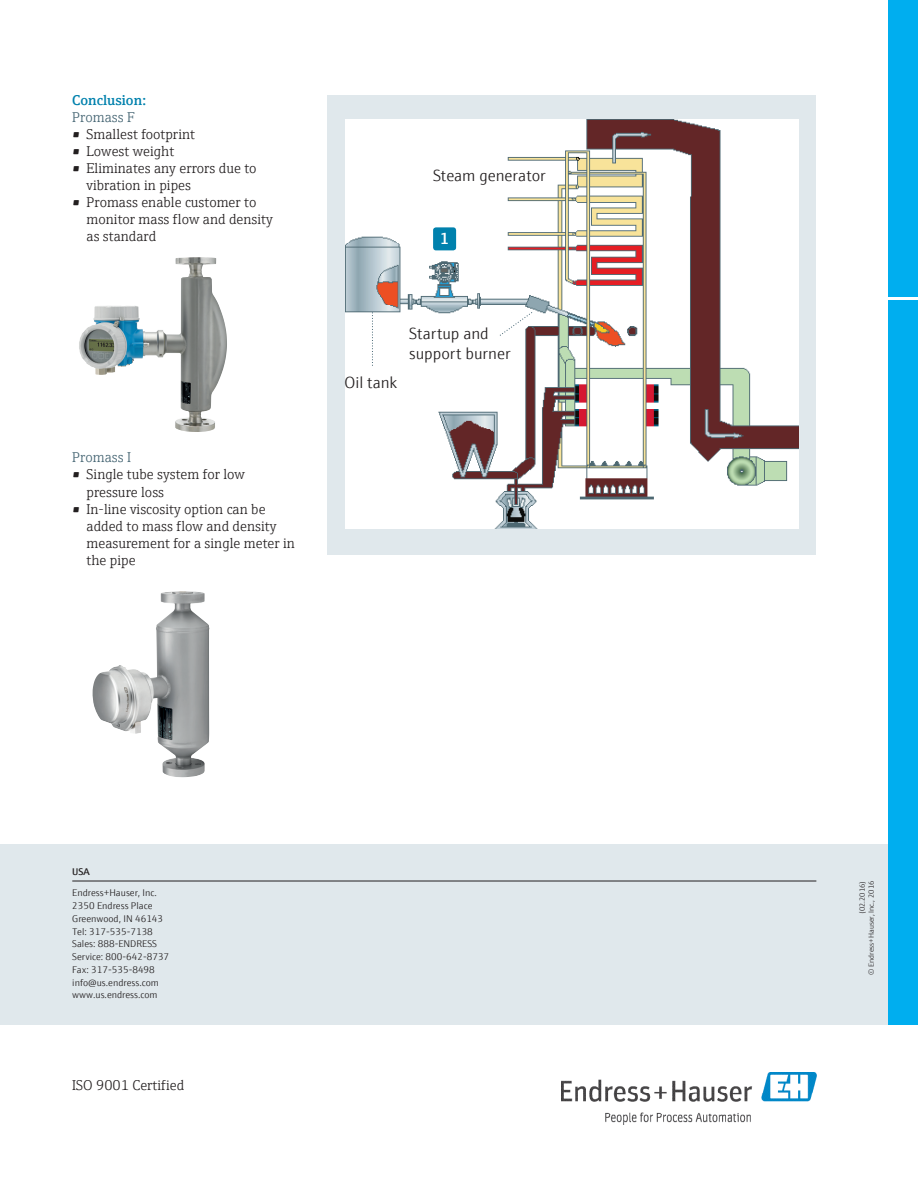
<style>
.page{position:relative;width:918px;height:1188px;background:#fff}
.page>*{position:absolute;margin:0;border:0;box-sizing:border-box;transform-origin:0 0}
.t1{font:300 16.2px/20.2px "E+H Sans";color:#231f20}
.t2{font:600 16.2px "E+H Sans";color:#fff}
.t3{font:300 14.25px/17px "E+H Serif";color:#231f20}
.t4{font:300 14.25px "E+H Serif";color:#446472}
.t5{font:600 14.25px "E+H Serif";color:#0081ad}
.t6{font:300 9.75px/12.8px "E+H Sans";color:#231f20}
.t7{font:600 9.75px "E+H Sans";color:#231f20}
.t8{font:300 7.5px/9px "E+H Sans";color:#231f20;text-align:right}
.s1{font-weight:600}
</style>
<div class="page">
<img style="left:561px;top:1073px;width:255px;height:51px">
<div style="left:0;top:844px;width:888px;height:181px;background:#e0e8ec"></div>
<div style="left:888px;top:0;width:30px;height:297px;background:#00aeef"></div>
<div style="left:888px;top:300px;width:30px;height:725px;background:#00aeef"></div>
<hr style="left:72px;top:881px;width:744px;height:1px;background:#231f20">
<div style="left:327px;top:95px;width:489px;height:460px;background:#e0e8ec"></div>
<img style="left:346px;top:120px;width:452px;height:408px">
<div style="left:433px;top:227px;width:23px;height:23px;background:#0081ad;border-radius:3px"></div>
<svg style="left:372px;top:312px;width:1px;height:54px"></svg>
<svg style="left:499px;top:311px;width:34px;height:26px"></svg>
<img style="left:79px;top:257px;width:120px;height:109px">
<img style="left:92px;top:591px;width:118px;height:186px">
<p class="t5" style="left:72px;top:90px;width:75px">Conclusion:</p>
<p class="t4" style="left:72px;top:107px;width:64px">Promass F</p>
<p class="t3" style="left:72px;top:125px;width:124px"><span class="s1">•</span> Smallest footprint</p>
<p class="t3" style="left:72px;top:142px;width:104px"><span class="s1">•</span> Lowest weight</p>
<p class="t3" style="left:87px;top:159px;width:172px;text-indent:-14px"><span class="s1">•</span> Eliminates any errors due to vibration in pipes</p>
<p class="t3" style="left:87px;top:193px;width:188px;text-indent:-14px"><span class="s1">•</span> Promass enable customer to monitor mass flow and density as standard</p>
<p class="t4" style="left:72px;top:447px;width:60px">Promass I</p>
<p class="t3" style="left:87px;top:465px;width:160px;text-indent:-14px"><span class="s1">•</span> Single tube system for low pressure loss</p>
<p class="t3" style="left:87px;top:499px;width:210px;text-indent:-14px"><span class="s1">•</span> In-line viscosity option can be added to mass flow and density measurement for a single meter in the pipe</p>
<p class="t1" style="left:433px;top:164px;width:114px">Steam generator</p>
<p class="t2" style="left:440px;top:226px;width:11px">1</p>
<p class="t1" style="left:345px;top:371px;width:54px">Oil tank</p>
<p class="t1" style="left:409px;top:322px;width:103px">Startup and support burner</p>
<p class="t7" style="left:72px;top:864px;width:19px">USA</p>
<p class="t6" style="left:72px;top:886px;width:98px">Endress+Hauser, Inc.<br>2350 Endress Place<br>Greenwood, IN 46143<br>Tel: 317-535-7138<br>Sales: 888-ENDRESS<br>Service: 800-642-8737<br>Fax: 317-535-8498 info@us.endress.com www.us.endress.com</p>
<p class="t8" style="left:857px;top:975px;width:96px;rotate:-90deg">(02.2016)<br>© Endress+Hauser, Inc., 2016</p>
<p class="t3" style="left:72px;top:1076px;width:114px">ISO 9001 Certified</p>
</div>
